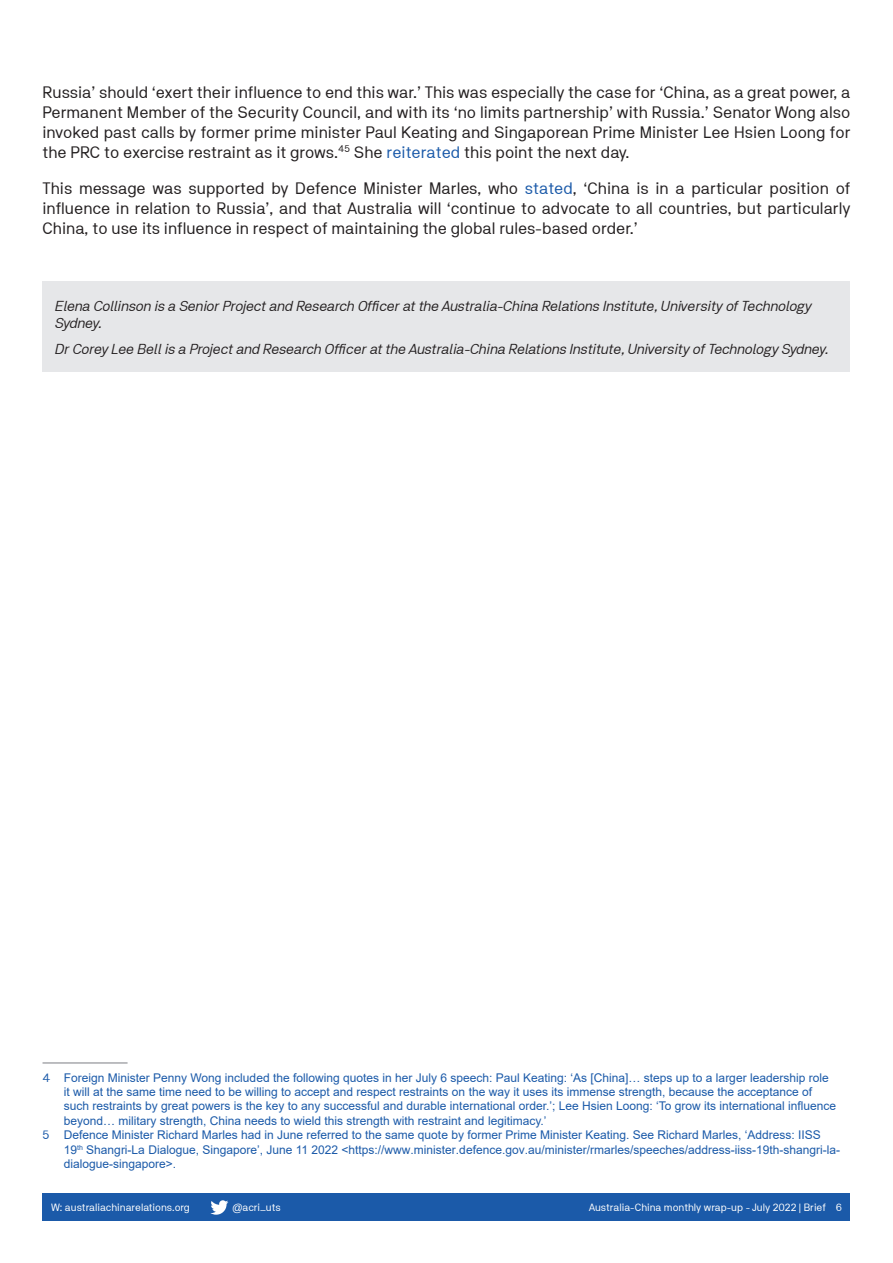
<style>
.page{position:relative;width:893px;height:1263px;background:#fff}
.page>*{position:absolute;margin:0;border:0;box-sizing:border-box;transform-origin:0 0}
.Body_Copy{font:16.5px/19.8px "NB Akademie Std";color:#231f20;text-align:justify}
.Author_bios{font:italic 14.4px/17.2px "NB Akademie Std";color:#231f20}
.Footnote_text_1{font:12px/14.4px "Arial";color:#1b5aa9}
.t1{font:10.5px "NB Akademie Std";color:#fff}
.s1{color:#1b5aa9}
.s2{font-family:"NB Akademie Std"}
</style>
<div class="page">
<div style="left:43px;top:1193px;width:807px;height:27px;background:#1b5aa9"></div>
<svg style="left:210px;top:1200px;width:18px;height:15px"></svg>
<hr style="left:43px;top:1062px;width:85px;height:2px;background:#a8a9ad">
<div style="left:43px;top:281px;width:807px;height:91px;background:#e6e7e9"></div>
<p class="Body_Copy" style="left:43px;top:82px;width:809px">Russia’ should ‘exert their influence to end this war.’ This was especially the case for ‘China, as a great power, a Permanent Member of the Security Council, and with its ‘no limits partnership’ with Russia.’ Senator Wong also invoked past calls by former prime minister Paul Keating and Singaporean Prime Minister Lee Hsien Loong for the PRC to exercise restraint as it grows.<sup>45</sup> She <span class="s1">reiterated</span> this point the next day.</p>
<p class="Body_Copy" style="left:43px;top:179px;width:809px">This message was supported by Defence Minister Marles, who <span class="s1">stated</span>, ‘China is in a particular position of influence in relation to Russia’, and that Australia will ‘continue to advocate to all countries, but particularly China, to use its influence in respect of maintaining the global rules-based order.’</p>
<p class="Author_bios" style="left:55px;top:297px;width:758px">Elena Collinson is a Senior Project and Research Officer at the Australia-China Relations Institute, University of Technology<br>Sydney.</p>
<p class="Author_bios" style="left:55px;top:340px;width:774px">Dr Corey Lee Bell is a Project and Research Officer at the Australia-China Relations Institute, University of Technology Sydney.</p>
<p class="Footnote_text_1" style="left:64px;top:1070px;width:774px;text-indent:-21px"><span class="s2">4</span> Foreign Minister Penny Wong included the following quotes in her July 6 speech: Paul Keating: ‘As [China]… steps up to a larger leadership role it will at the same time need to be willing to accept and respect restraints on the way it uses its immense strength, because the acceptance of such restraints by great powers is the key to any successful and durable international order.’; Lee Hsien Loong: ‘To grow its international influence beyond… military strength, China needs to wield this strength with restraint and legitimacy.’</p>
<p class="Footnote_text_1" style="left:64px;top:1128px;width:778px;text-indent:-21px"><span class="s2">5</span> Defence Minister Richard Marles had in June referred to the same quote by former Prime Minister Keating. See Richard Marles, ‘Address: IISS<br>19<sup>th</sup> Shangri-La Dialogue, Singapore’, June 11 2022 &lt;https://www.minister.defence.gov.au/minister/rmarles/speeches/address-iiss-19th-shangri-la&shy;dialogue-singapore&gt;.</p>
<p class="t1" style="left:51px;top:1201px;width:140px">W: australiachinarelations.org</p>
<p class="t1" style="left:233px;top:1201px;width:50px">@acri_uts</p>
<p class="t1" style="left:589px;top:1201px;width:255px">Australia-China monthly wrap-up - July 2022 | Brief 6</p>
</div>
